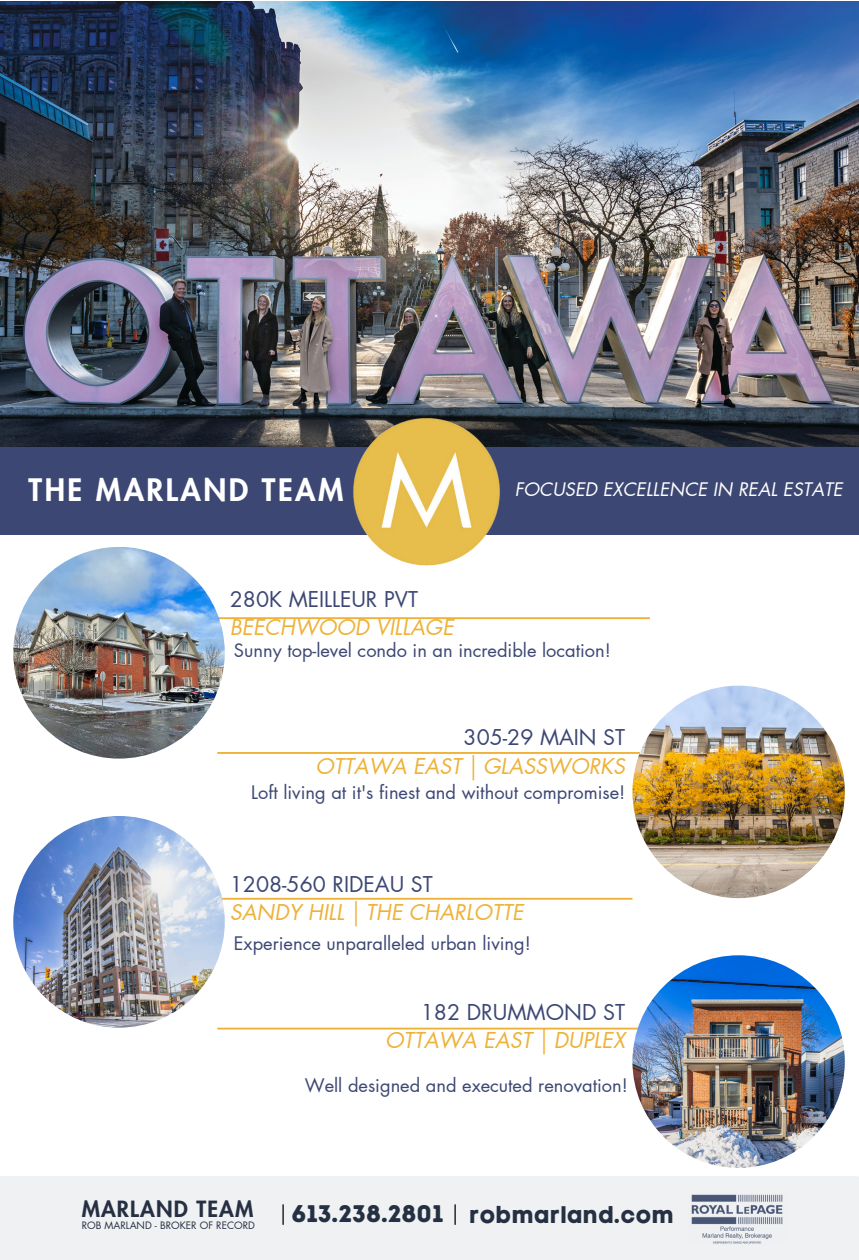
<style>
.page{position:relative;width:859px;height:1260px;background:#fff}
.page>*{position:absolute;margin:0;border:0;box-sizing:border-box;transform-origin:0 0}
.t1{font:800 30.25px "Futura LT Pro";letter-spacing:.08em;color:#fff}
.t2{font:24px "Code Pro Bold LC";letter-spacing:.025em;color:#253042}
.t3{font:24px "Intro Rust Base";color:#253042}
.t4{font:800 21.75px "Futura LT Pro";letter-spacing:.05em;color:#253042}
.t5{font:italic 21.25px/28.2px "Futura LT Pro";color:#efb137}
.t6{font:18.25px "Futura LT Pro";color:#3c4774}
.t7{font:italic 18.25px "Futura LT Pro";color:#fff}
.t8{font:10px "Futura LT Pro";color:#253042}
.s1{font-style:normal;color:#3c4774}
</style>
<div class="page">
<img style="left:0;top:2px;width:859px;height:445px">
<div style="left:0;top:1176px;width:859px;height:83px;background:#f0f1f3"></div>
<hr style="left:282px;top:1203px;width:2px;height:21px;background:#000">
<hr style="left:454px;top:1203px;width:2px;height:21px;background:#000">
<img style="left:688px;top:1191px;width:97px;height:53px">
<div style="left:0;top:447px;width:859px;height:87px;background:#3c4774"></div>
<img style="left:353px;top:417px;width:148px;height:148px">
<hr style="left:208px;top:617px;width:442px;height:2px;background:#efb137">
<img style="left:13px;top:546px;width:212px;height:212px;border-radius:50%">
<hr style="left:217px;top:751px;width:442px;height:2px;background:#efb137">
<hr style="left:190px;top:897px;width:442px;height:2px;background:#efb137">
<img style="left:632px;top:685px;width:213px;height:212px;border-radius:50%">
<hr style="left:217px;top:1027px;width:442px;height:2px;background:#efb137">
<img style="left:13px;top:815px;width:212px;height:212px;border-radius:50%">
<img style="left:632px;top:955px;width:213px;height:212px;border-radius:50%">
<h6 class="t1" style="left:29px;top:475px;width:316px">THE MARLAND TEAM</h6>
<p class="t7" style="left:515px;top:480px;width:329px">FOCUSED EXCELLENCE IN REAL ESTATE</p>
<h6 class="t5" style="left:230px;top:585px;width:225px"><span class="s1">280K MEILLEUR PVT<br></span>BEECHWOOD VILLAGE</h6>
<p class="t6" style="left:234px;top:642px;width:379px">Sunny top-level condo in an incredible location!</p>
<h4 class="t5" style="left:316px;top:724px;width:311px;text-align:right"><span class="s1">305-29 MAIN ST<br></span>OTTAWA EAST | GLASSWORKS</h4>
<p class="t6" style="left:251px;top:783px;width:376px">Loft living at it's finest and without compromise!</p>
<p class="t5" style="left:230px;top:870px;width:295px"><span class="s1">1208-560 RIDEAU ST<br></span>SANDY HILL | THE CHARLOTTE</p>
<p class="t6" style="left:234px;top:934px;width:298px">Experience unparalleled urban living!</p>
<h4 class="t5" style="left:385px;top:998px;width:241px;text-align:right"><span class="s1">182 DRUMMOND ST<br></span>OTTAWA EAST | DUPLEX</h4>
<h6 class="t6" style="left:305px;top:1076px;width:325px">Well designed and executed renovation!</h6>
<h5 class="t4" style="left:82px;top:1198px;width:173px">MARLAND TEAM</h5>
<p class="t8" style="left:82px;top:1220px;width:175px">ROB MARLAND - BROKER OF RECORD</p>
<p class="t3" style="left:292px;top:1199px;width:153px">613.238.2801</p>
<h1 class="t2" style="left:470px;top:1199px;width:206px">robmarland.com</h1>
</div>
